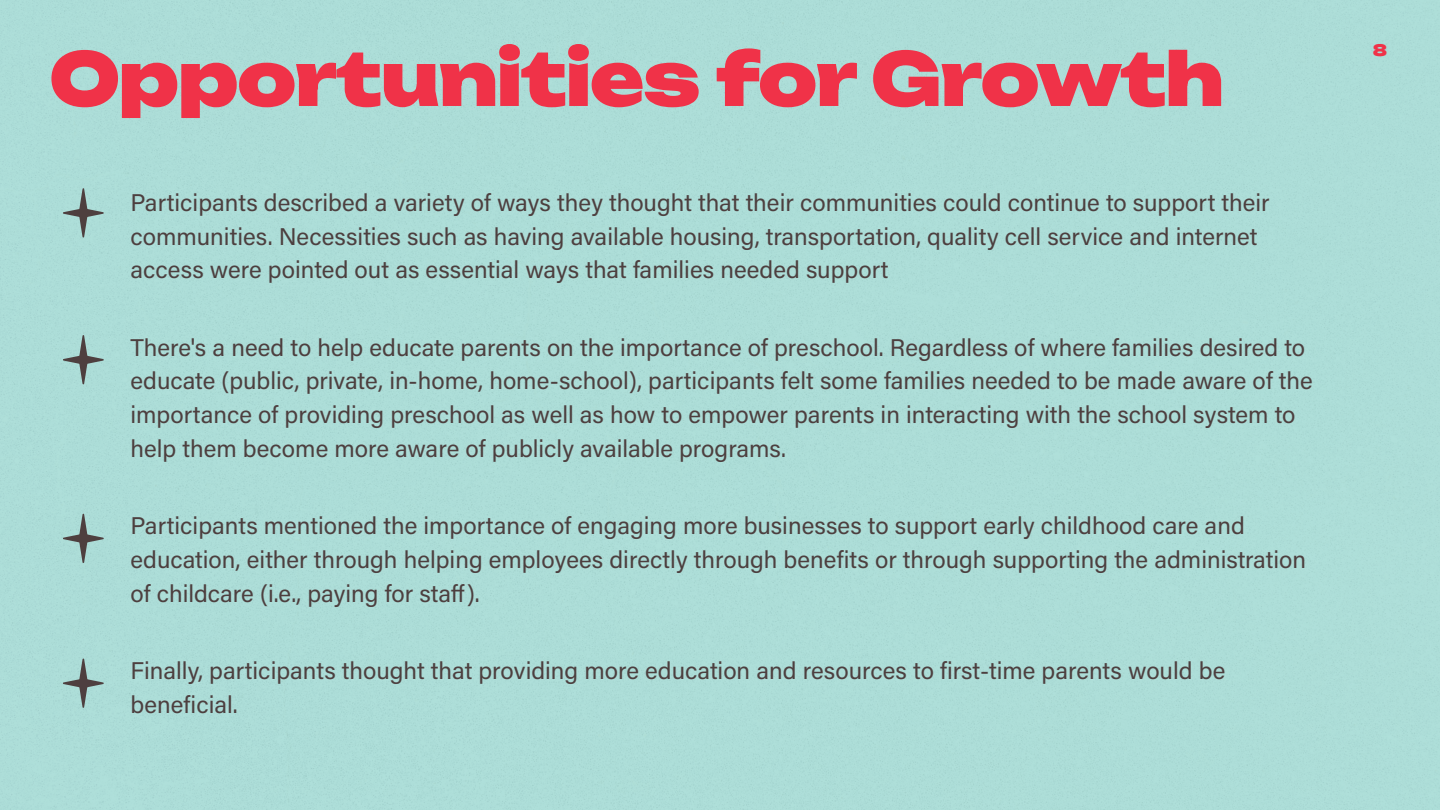
<style>
.page{position:relative;width:1440px;height:810px;background:#fff}
.page>*{position:absolute;margin:0;border:0;box-sizing:border-box;transform-origin:0 0}
.t1{font:900 73px "Unbounded";letter-spacing:-.02em;color:#f03248}
.t2{font:24.2px/33.8px "Acumin Pro";color:#4d3f3f}
.t3{font:900 15.7px "Unbounded";color:#f03248}
</style>
<div class="page">
<svg style="left:63px;top:188px;width:41px;height:50px;background:#99bdb8"></svg>
<svg style="left:63px;top:335px;width:41px;height:49px;background:#98bcb8"></svg>
<svg style="left:63px;top:514px;width:41px;height:49px;background:#98bbb7"></svg>
<svg style="left:63px;top:659px;width:41px;height:49px;background:#98bbb8"></svg>
<h1 class="t1" style="left:49px;top:14px;width:1177px">Opportunities for Growth</h1>
<p class="t2" style="left:130px;top:184px;width:1141px">Participants described a variety of ways they thought that their communities could continue to support their communities. Necessities such as having available housing, transportation, quality cell service and internet access were pointed out as essential ways that families needed support</p>
<p class="t2" style="left:130px;top:329px;width:1184px">There's a need to help educate parents on the importance of preschool. Regardless of where families desired to educate (public, private, in-home, home-school), participants felt some families needed to be made aware of the importance of providing preschool as well as how to empower parents in interacting with the school system to help them become more aware of publicly available programs.</p>
<p class="t2" style="left:130px;top:508px;width:1177px">Participants mentioned the importance of engaging more businesses to support early childhood care and education, either through helping employees directly through benefits or through supporting the administration of childcare (i.e., paying for staff).</p>
<p class="t2" style="left:130px;top:653px;width:1096px">Finally, participants thought that providing more education and resources to first-time parents would be beneficial.</p>
<p class="t3" style="left:1373px;top:36px;width:16px">8</p>
</div>
